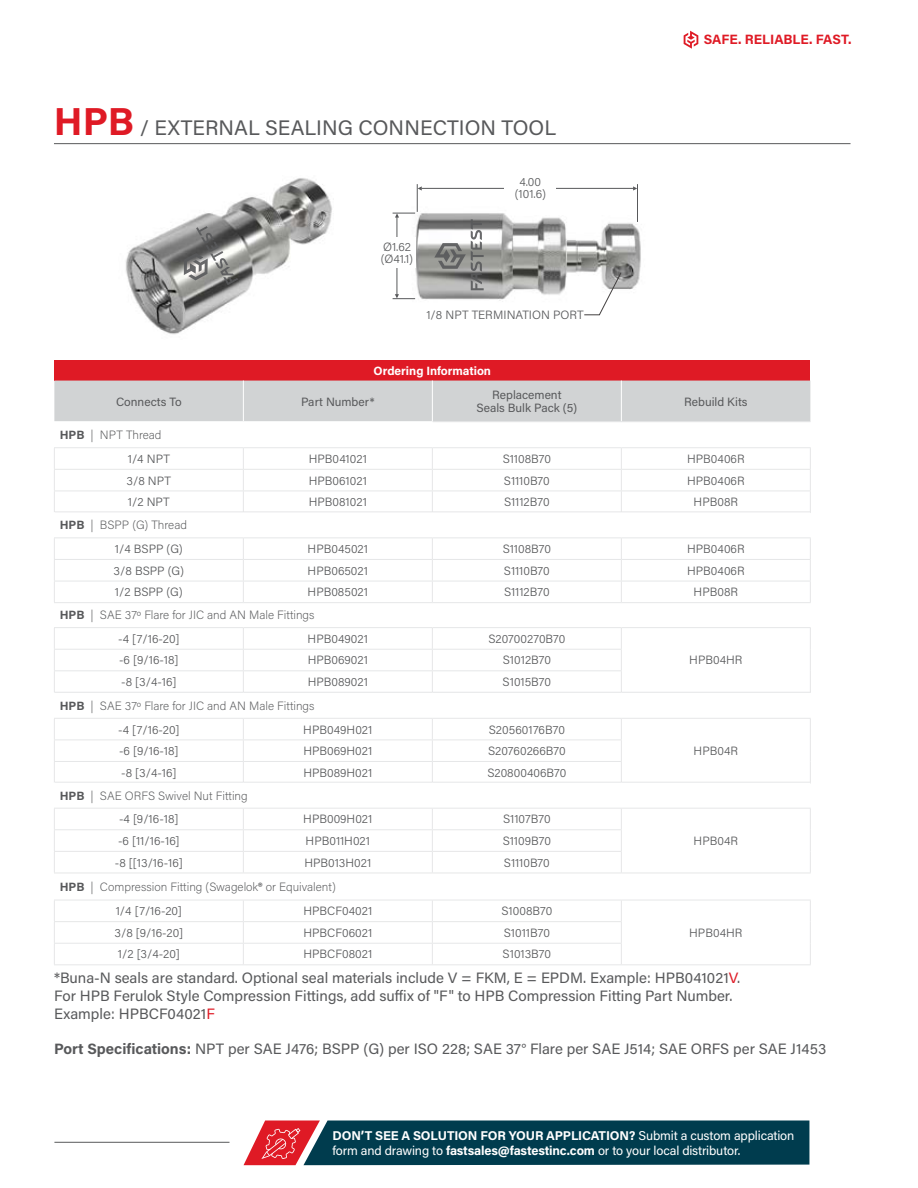
<style>
.page{position:relative;width:918px;height:1188px;background:#fff}
.page>*{position:absolute;margin:0;border:0;box-sizing:border-box;transform-origin:0 0}
.t1{font:21px "Acumin Pro";color:#58595b}
.t2{font:15px/18px "Acumin Pro";color:#58595b}
.t3{font:700 13.5px "Acumin Pro";letter-spacing:-.005em;color:#df1a25}
.t4{font:12.75px/15px "Acumin Pro";letter-spacing:-.01em;color:#fff}
.t5{font:300 12px/12px "Acumin Pro";color:#58595b;text-align:center}
.t6{font:200 12px/23.9px "Acumin Pro";color:#58595b}
.t7{font:12px/13.5px "Acumin Pro";color:#58595b;text-align:center}
.t8{font:700 12px "Acumin Pro";letter-spacing:-.005em;color:#fff}
.s1{font-weight:700;font-size:39px;color:#df1a25}
.s2{font-weight:700}
.s3{font-weight:300}
.s4{color:#df1a25}
</style>
<div class="page">
<svg style="left:244px;top:1120px;width:565px;height:45px;background:#204354"></svg>
<img style="left:368px;top:144px;width:317px;height:157px">
<hr style="left:54px;top:143px;width:797px;height:1px;background:#58595b">
<div style="left:54px;top:360px;width:756px;height:21px;background:#df1a25"></div>
<hr style="left:621px;top:964px;width:190px;height:1px;background:#e6e7e8">
<hr style="left:54px;top:964px;width:189px;height:1px;background:#e6e7e8">
<hr style="left:243px;top:964px;width:189px;height:1px;background:#e6e7e8">
<hr style="left:432px;top:964px;width:189px;height:1px;background:#e6e7e8">
<svg style="left:54px;top:381px;width:757px;height:583px"></svg>
<img style="left:125px;top:178px;width:207px;height:157px">
<hr style="left:637px;top:184px;width:1px;height:38px;background:#58595b">
<hr style="left:422px;top:188px;width:212px;height:1px;background:#58595b">
<hr style="left:397px;top:215px;width:1px;height:82px;background:#58595b">
<svg style="left:633px;top:186px;width:4px;height:5px"></svg>
<div style="left:504px;top:174px;width:52px;height:28px;background:#fff"></div>
<div style="left:379px;top:238px;width:36px;height:30px;background:#fff"></div>
<svg style="left:393px;top:184px;width:29px;height:34px"></svg>
<svg style="left:393px;top:294px;width:22px;height:5px"></svg>
<svg style="left:584px;top:272px;width:38px;height:44px"></svg>
<svg style="left:434px;top:219px;width:50px;height:71px"></svg>
<svg style="left:184px;top:226px;width:54px;height:59px;background:#888987"></svg>
<hr style="left:54px;top:1142px;width:175px;height:1px;background:#58595b">
<svg style="left:684px;top:31px;width:14px;height:18px"></svg>
<h1 class="t1" style="left:54px;top:113px;width:504px"><span class="s1">HPB</span> / EXTERNAL SEALING CONNECTION TOOL</h1>
<p class="t5" style="left:381px;top:241px;width:34px;text-align:left">Ø1.62 (Ø41.1)</p>
<p class="t5" style="left:515px;top:176px;width:33px">4.00 (101.6)</p>
<p class="t5" style="left:426px;top:308px;width:159px">1/8 NPT TERMINATION PORT</p>
<p class="t8" style="left:374px;top:363px;width:119px">Ordering Information</p>
<p class="t3" style="left:704px;top:30px;width:149px">SAFE. RELIABLE. FAST.</p>
<p class="t7" style="left:116px;top:394px;width:67px">Connects To</p>
<p class="t7" style="left:301px;top:394px;width:75px">Part Number*</p>
<p class="t7" style="left:476px;top:387px;width:102px">Replacement<br>Seals Bulk Pack (5)</p>
<p class="t7" style="left:684px;top:394px;width:65px">Rebuild Kits</p>
<p class="t6" style="left:128px;top:423px;width:44px;text-indent:-68px"><span class="s2">HPB</span> | NPT Thread<br><span class="s3">1/4 NPT</span></p>
<p class="t5" style="left:309px;top:452px;width:60px">HPB041021</p>
<p class="t5" style="left:503px;top:452px;width:50px">S1108B70</p>
<p class="t5" style="left:687px;top:452px;width:59px">HPB0406R</p>
<p class="t5" style="left:127px;top:474px;width:46px">3/8 NPT</p>
<p class="t5" style="left:309px;top:474px;width:60px">HPB061021</p>
<p class="t5" style="left:504px;top:474px;width:47px">S1110B70</p>
<p class="t5" style="left:687px;top:474px;width:59px">HPB0406R</p>
<p class="t5" style="left:128px;top:495px;width:43px">1/2 NPT</p>
<p class="t5" style="left:309px;top:495px;width:60px">HPB081021</p>
<p class="t5" style="left:504px;top:495px;width:47px">S1112B70</p>
<p class="t5" style="left:694px;top:495px;width:46px">HPB08R</p>
<p class="t6" style="left:115px;top:513px;width:74px;text-indent:-55px"><span class="s2">HPB</span> | BSPP (G) Thread<br><span class="s3">1/4 BSPP (G)</span></p>
<p class="t5" style="left:308px;top:542px;width:62px">HPB045021</p>
<p class="t5" style="left:503px;top:542px;width:50px">S1108B70</p>
<p class="t5" style="left:687px;top:542px;width:59px">HPB0406R</p>
<p class="t5" style="left:114px;top:564px;width:72px">3/8 BSPP (G)</p>
<p class="t5" style="left:308px;top:564px;width:62px">HPB065021</p>
<p class="t5" style="left:504px;top:564px;width:47px">S1110B70</p>
<p class="t5" style="left:687px;top:564px;width:59px">HPB0406R</p>
<p class="t5" style="left:115px;top:586px;width:69px">1/2 BSPP (G)</p>
<p class="t5" style="left:308px;top:586px;width:62px">HPB085021</p>
<p class="t5" style="left:504px;top:586px;width:47px">S1112B70</p>
<p class="t5" style="left:694px;top:586px;width:46px">HPB08R</p>
<p class="t6" style="left:118px;top:602px;width:198px;text-indent:-58px"><span class="s2">HPB</span> | SAE 37º Flare for JIC and AN Male Fittings <span class="s3">-4 [7/16-20]</span></p>
<p class="t5" style="left:308px;top:632px;width:62px">HPB049021</p>
<p class="t5" style="left:488px;top:632px;width:79px">S20700270B70</p>
<p class="t5" style="left:119px;top:654px;width:61px">-6 [9/16-18]</p>
<p class="t5" style="left:308px;top:654px;width:62px">HPB069021</p>
<p class="t5" style="left:503px;top:654px;width:50px">S1012B70</p>
<p class="t5" style="left:689px;top:654px;width:55px">HPB04HR</p>
<p class="t5" style="left:121px;top:675px;width:57px">-8 [3/4-16]</p>
<p class="t5" style="left:308px;top:675px;width:62px">HPB089021</p>
<p class="t5" style="left:503px;top:675px;width:50px">S1015B70</p>
<p class="t6" style="left:118px;top:693px;width:198px;text-indent:-58px"><span class="s2">HPB</span> | SAE 37º Flare for JIC and AN Male Fittings <span class="s3">-4 [7/16-20]</span></p>
<p class="t5" style="left:303px;top:723px;width:71px">HPB049H021</p>
<p class="t5" style="left:489px;top:723px;width:78px">S20560176B70</p>
<p class="t5" style="left:119px;top:744px;width:61px">-6 [9/16-18]</p>
<p class="t5" style="left:303px;top:744px;width:71px">HPB069H021</p>
<p class="t5" style="left:488px;top:744px;width:79px">S20760266B70</p>
<p class="t5" style="left:694px;top:744px;width:46px">HPB04R</p>
<p class="t5" style="left:121px;top:766px;width:57px">-8 [3/4-16]</p>
<p class="t5" style="left:303px;top:766px;width:71px">HPB089H021</p>
<p class="t5" style="left:487px;top:766px;width:81px">S20800406B70</p>
<p class="t6" style="left:119px;top:783px;width:130px;text-indent:-59px"><span class="s2">HPB</span> | SAE ORFS Swivel Nut Fitting <span class="s3">-4 [9/16-18]</span></p>
<p class="t5" style="left:303px;top:813px;width:71px">HPB009H021</p>
<p class="t5" style="left:503px;top:813px;width:49px">S1107B70</p>
<p class="t5" style="left:118px;top:834px;width:63px">-6 [11/16-16]</p>
<p class="t5" style="left:306px;top:834px;width:66px">HPB011H021</p>
<p class="t5" style="left:503px;top:834px;width:50px">S1109B70</p>
<p class="t5" style="left:694px;top:834px;width:46px">HPB04R</p>
<p class="t5" style="left:115px;top:856px;width:70px">-8 [[13/16-16]</p>
<p class="t5" style="left:304px;top:856px;width:68px">HPB013H021</p>
<p class="t5" style="left:504px;top:856px;width:47px">S1110B70</p>
<p class="t6" style="left:116px;top:875px;width:222px;text-indent:-56px"><span class="s2">HPB</span> | Compression Fitting (Swagelok<span class="s2">®</span> or Equivalent)<br><span class="s3">1/4 [7/16-20]</span></p>
<p class="t5" style="left:303px;top:905px;width:71px">HPBCF04021</p>
<p class="t5" style="left:501px;top:905px;width:52px">S1008B70</p>
<p class="t5" style="left:115px;top:926px;width:70px">3/8 [9/16-20]</p>
<p class="t5" style="left:303px;top:926px;width:70px">HPBCF06021</p>
<p class="t5" style="left:504px;top:926px;width:48px">S1011B70</p>
<p class="t5" style="left:689px;top:926px;width:55px">HPB04HR</p>
<p class="t5" style="left:118px;top:948px;width:63px">1/2 [3/4-20]</p>
<p class="t5" style="left:303px;top:948px;width:70px">HPBCF08021</p>
<p class="t5" style="left:503px;top:948px;width:50px">S1013B70</p>
<p class="t2" style="left:54px;top:968px;width:688px">*Buna-N seals are standard. Optional seal materials include V = FKM, E = EPDM. Example: HPB041021<span class="s4">V</span>.<br>For HPB Ferulok Style Compression Fittings, add suffix of "F" to HPB Compression Fitting Part Number.<br>Example: HPBCF04021<span class="s4">F</span></p>
<p class="t2" style="left:54px;top:1039px;width:774px"><span class="s2">Port Specifications:</span> NPT per SAE J476; BSPP (G) per ISO 228; SAE 37° Flare per SAE J514; SAE ORFS per SAE J1453</p>
<p class="t4" style="left:332px;top:1127px;width:463px"><span class="s2">DON’T SEE A SOLUTION FOR YOUR APPLICATION?</span> Submit a custom application form and drawing to <span class="s2">fastsales@fastestinc.com</span> or to your local distributor.</p>
</div>
